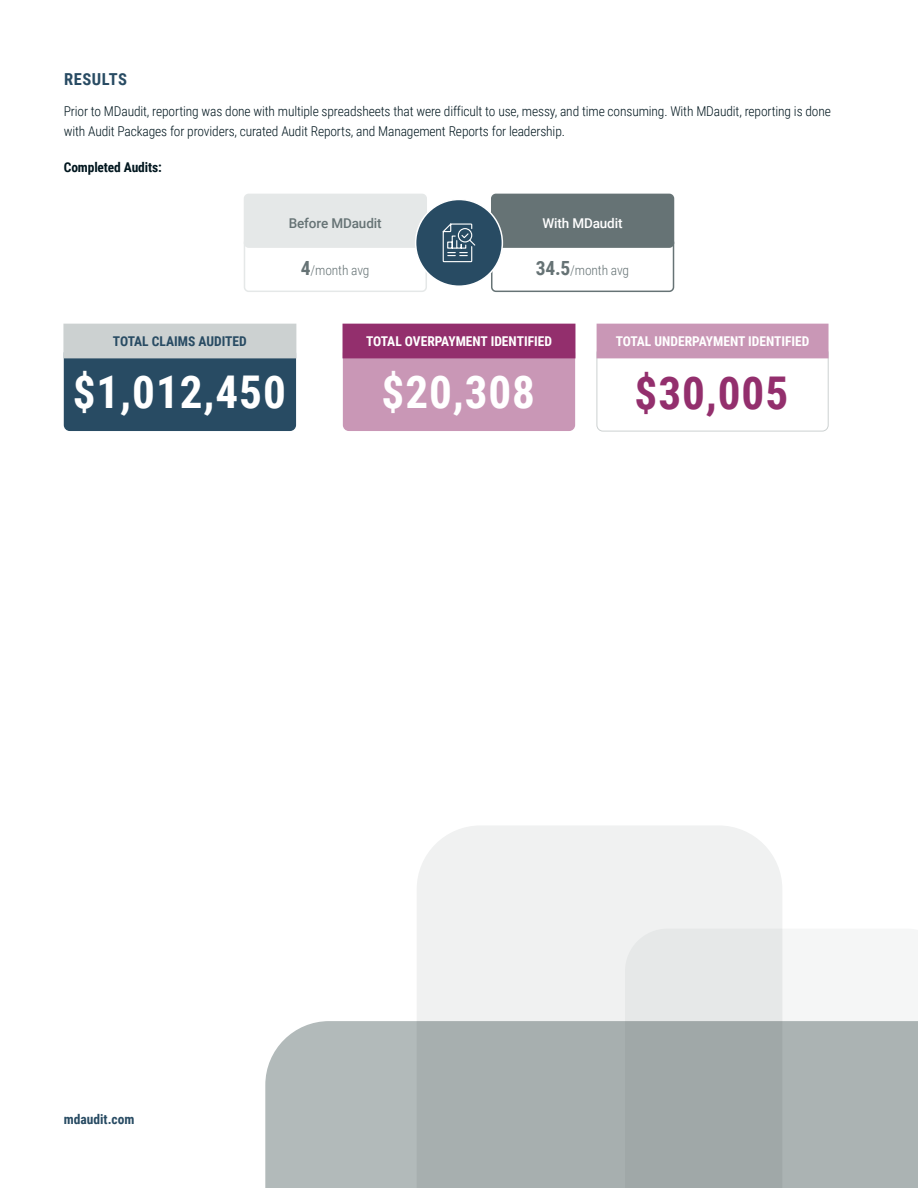
<style>
.page{position:relative;width:918px;height:1188px;background:#fff}
.page>*{position:absolute;margin:0;border:0;box-sizing:border-box;transform-origin:0 0}
.t1{font:700 45.15px "Roboto Condensed";letter-spacing:.02em;color:#fff}
.t2{font:700 45.15px "Roboto Condensed";color:#932f6d}
.t3{font:700 16.5px "Roboto Condensed";letter-spacing:.035em;color:#284b63}
.t4{font:300 13.5px/19.5px "Roboto Condensed";letter-spacing:-.01em;color:#01161e}
.t5{font:700 13.5px "Roboto Condensed";color:#fff}
.t6{font:700 13.5px "Roboto Condensed";color:#284b63}
.t7{font:300 13.5px "Roboto Condensed";letter-spacing:-.01em;color:#667375}
.t8{font:700 13.5px "Roboto Condensed";letter-spacing:-.01em;color:#01161e}
.t9{font:500 13.5px "Roboto";letter-spacing:-.01em;color:#667375}
.t10{font:500 13.5px "Roboto";letter-spacing:-.01em;color:#fff}
.s1{font-weight:700;font-size:19.5px}
</style>
<div class="page">
<div style="left:596px;top:347px;width:233px;height:85px;border:1px solid #ccd1d1;border-radius:6px"></div>
<div style="left:597px;top:324px;width:231px;height:34px;background:#c997b6"></div>
<div style="left:64px;top:347px;width:232px;height:84px;background:#284b63;border-radius:6px"></div>
<div style="left:64px;top:324px;width:232px;height:34px;background:#ccd1d1"></div>
<div style="left:244px;top:194px;width:182px;height:53px;background:#e5e8e8;border-radius:4px"></div>
<div style="left:244px;top:194px;width:183px;height:54px;border:2px solid #e5e8e8;border-radius:4px"></div>
<div style="left:244px;top:238px;width:183px;height:54px;border:2px solid #e5e8e8;border-radius:4px"></div>
<div style="left:492px;top:194px;width:182px;height:53px;background:#667375;border-radius:4px"></div>
<div style="left:491px;top:194px;width:183px;height:54px;border:2px solid #667375;border-radius:4px"></div>
<div style="left:491px;top:238px;width:183px;height:54px;border:2px solid #667375;border-radius:4px"></div>
<div style="left:416px;top:199px;width:86px;height:87px;background:#284b63;border-radius:50%"></div>
<div style="left:415px;top:199px;width:88px;height:88px;border:2px solid #fff;border-radius:50%"></div>
<svg style="left:442px;top:223px;width:34px;height:40px"></svg>
<div style="left:343px;top:347px;width:232px;height:84px;background:#c997b6;border-radius:6px"></div>
<div style="left:343px;top:324px;width:232px;height:34px;background:#932f6d"></div>
<div style="left:417px;top:826px;width:365px;height:195px;background:#f0f1f1"></div>
<svg style="left:265px;top:1021px;width:360px;height:167px;background:#aeb6b6"></svg>
<svg style="left:625px;top:929px;width:293px;height:259px"></svg>
<p class="t3" style="left:64px;top:71px;width:65px">RESULTS</p>
<p class="t4" style="left:64px;top:103px;width:769px">Prior to MDaudit, reporting was done with multiple spreadsheets that were difficult to use, messy, and time consuming. With MDaudit, reporting is done with Audit Packages for providers, curated Audit Reports, and Management Reports for leadership.</p>
<p class="t8" style="left:64px;top:161px;width:99px">Completed Audits:</p>
<p class="t6" style="left:113px;top:335px;width:135px">TOTAL CLAIMS AUDITED</p>
<p class="t9" style="left:289px;top:218px;width:94px">Before MDaudit</p>
<p class="t7" style="left:301px;top:264px;width:70px"><span class="s1">4</span>/month avg</p>
<p class="t10" style="left:542px;top:218px;width:82px">With MDaudit</p>
<p class="t7" style="left:536px;top:264px;width:95px"><span class="s1">34.5</span>/month avg</p>
<p class="t5" style="left:366px;top:335px;width:188px">TOTAL OVERPAYMENT IDENTIFIED</p>
<p class="t5" style="left:616px;top:335px;width:195px">TOTAL UNDERPAYMENT IDENTIFIED</p>
<h1 class="t1" style="left:73px;top:371px;width:215px">$1,012,450</h1>
<h1 class="t1" style="left:382px;top:371px;width:155px">$20,308</h1>
<h1 class="t2" style="left:635px;top:372px;width:155px">$30,005</h1>
<p class="t6" style="left:64px;top:1113px;width:72px">mdaudit.com</p>
</div>
